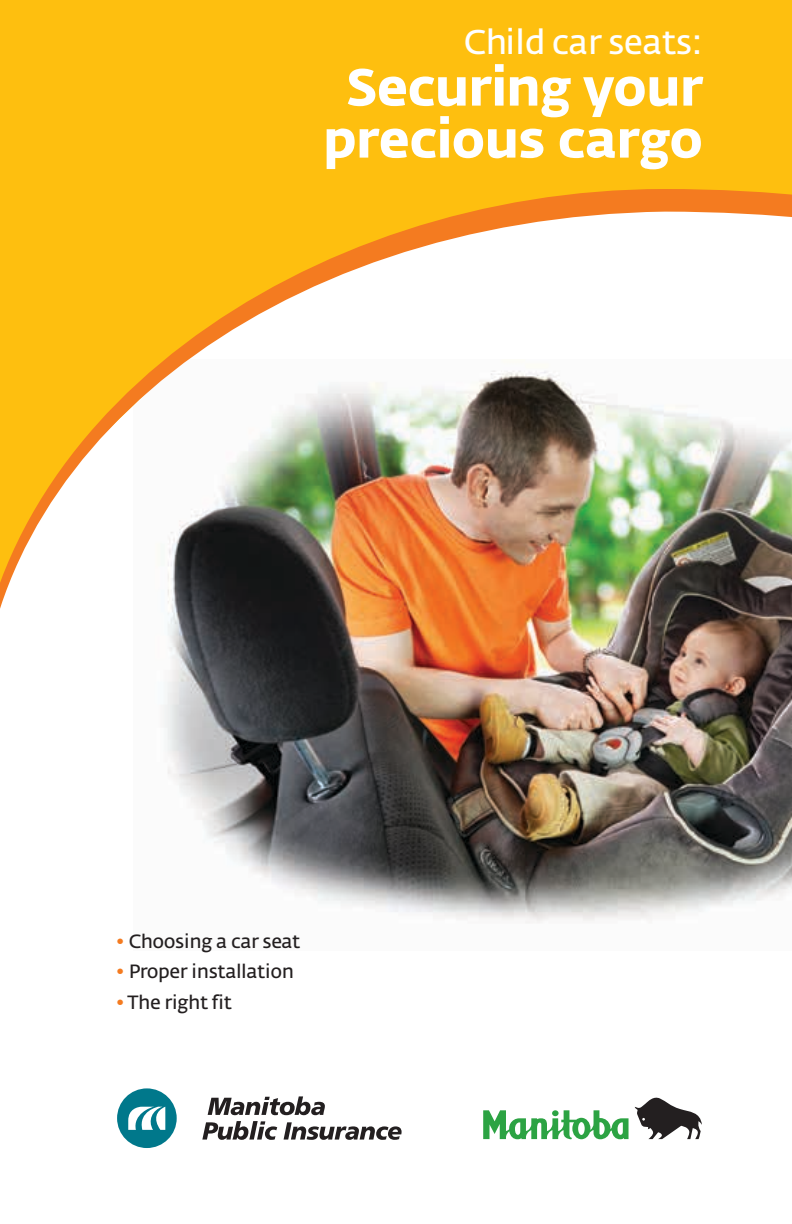
<style>
.page{position:relative;width:792px;height:1224px;background:#fff}
.page>*{position:absolute;margin:0;border:0;box-sizing:border-box;transform-origin:0 0}
.t1{font:52px/52px "Fedra Sans Alt Bold TF";letter-spacing:-.01em;color:#fff;text-align:center}
.t2{font:34px "Fedra Sans Alt Normal TF";letter-spacing:-.02em;color:#fff}
.t3{font:19px "Fedra Sans Alt";letter-spacing:-.025em;color:#231f20}
.s1{color:#f47b20}
</style>
<div class="page">
<img style="left:163px;top:657px;width:629px;height:266px">
<div style="left:0;top:0;width:792px;height:189px;background:#febf0f"></div>
<img style="left:0;top:189px;width:792px;height:468px">
<svg style="left:635px;top:1097px;width:67px;height:42px"></svg>
<svg style="left:483px;top:1110px;width:146px;height:29px"></svg>
<div style="left:552px;top:1110px;width:7px;height:6px;background:#2ca343;border-radius:50%"></div>
<div style="left:117px;top:1088px;width:60px;height:60px;background:#00788b;border-radius:50%"></div>
<svg style="left:128px;top:1107px;width:37px;height:23px"></svg>
<svg style="left:202px;top:1121px;width:75px;height:19px"></svg>
<svg style="left:284px;top:1122px;width:118px;height:18px"></svg>
<svg style="left:208px;top:1096px;width:117px;height:19px"></svg>
<h2 class="t2" style="left:464px;top:23px;width:240px">Child car seats:</h2>
<h1 class="t1" style="left:323px;top:62px;width:381px">Securing your precious cargo</h1>
<p class="t3" style="left:116px;top:931px;width:187px"><span class="s1">•</span> Choosing a car seat</p>
<p class="t3" style="left:116px;top:961px;width:180px"><span class="s1">•</span> Proper installation</p>
<p class="t3" style="left:116px;top:992px;width:118px"><span class="s1">•</span> The right fit</p>
</div>
